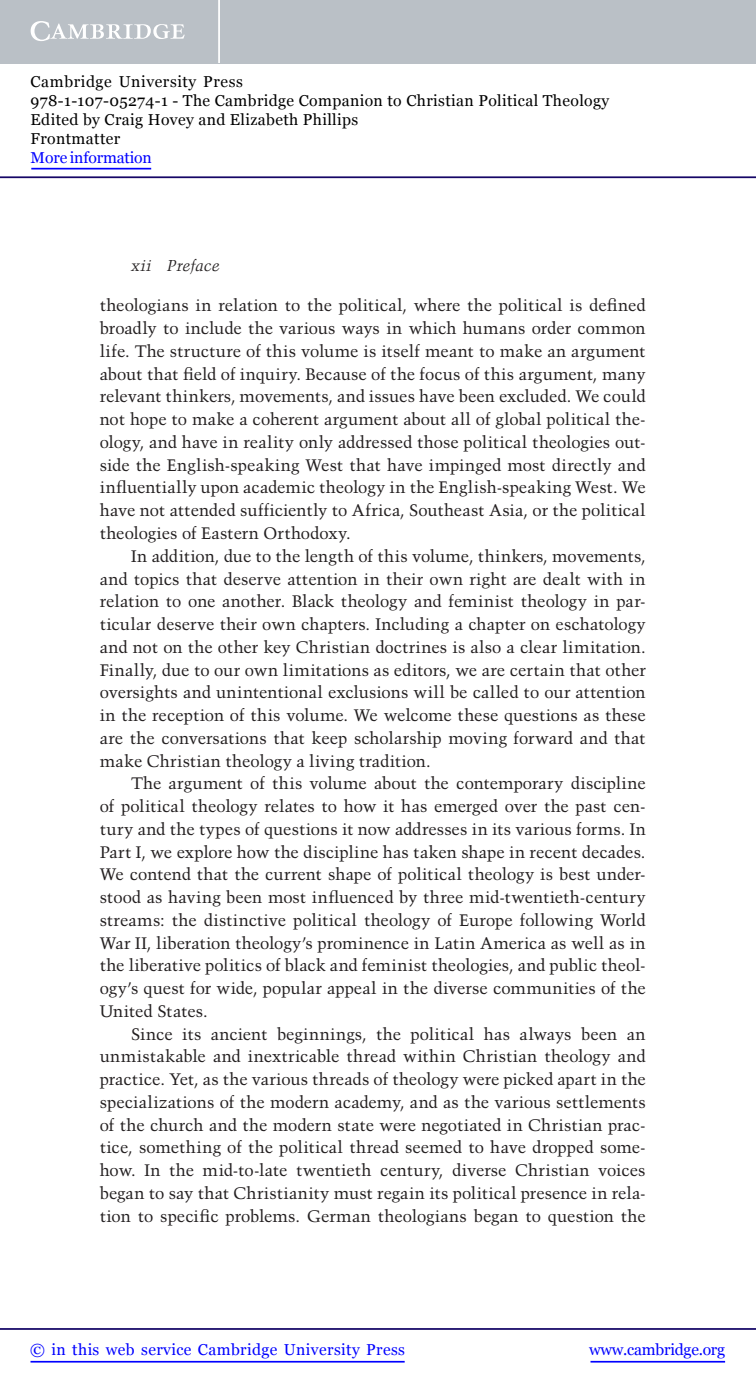
<style>
.page{position:relative;width:756px;height:1388px;background:#fff}
.page>*{position:absolute;margin:0;border:0;box-sizing:border-box;transform-origin:0 0}
.t1{font:16.62px/22.8px "Trump Mediaeval LT Std";color:#231f20;text-align:justify}
.t2{font:15.75px/18.9px "Georgia";letter-spacing:.025em;color:#000}
.t3{font:15.75px "Georgia";letter-spacing:.025em;color:#00f}
.t4{font:15.75px "Georgia";letter-spacing:-.015em;color:#00f}
.t5{font:15.75px "Georgia";letter-spacing:-.01em;color:#00f}
.t6{font:italic 15.75px "Trump Mediaeval LT Std";letter-spacing:.005em;color:#231f20}
</style>
<div class="page">
<hr style="left:591px;top:1361px;width:134px;height:1px;background:#00f">
<hr style="left:0;top:1328px;width:756px;height:2px;background:#150666">
<hr style="left:31px;top:1361px;width:374px;height:1px;background:#00f">
<div style="left:0;top:0;width:756px;height:63px;background:#bac0c6"></div>
<svg style="left:31px;top:21px;width:154px;height:20px"></svg>
<hr style="left:218px;top:0;width:2px;height:63px;background:#fff">
<hr style="left:0;top:176px;width:756px;height:2px;background:#150666">
<hr style="left:31px;top:168px;width:120px;height:1px;background:#00f">
<p class="t2" style="left:31px;top:73px;width:580px">Cambridge University Press<br>978-1-107-05274-1 - The Cambridge Companion to Christian Political Theology Edited by Craig Hovey and Elizabeth Phillips<br>Frontmatter</p>
<p class="t5" style="left:31px;top:148px;width:123px">More information</p>
<p class="t6" style="left:131px;top:259px;width:90px">xii Preface</p>
<p class="t1" style="left:100px;top:295px;width:548px">theologians in relation to the political, where the political is defined broadly to include the various ways in which humans order common life. The structure of this volume is itself meant to make an argument about that field of inquiry. Because of the focus of this argument, many relevant thinkers, movements, and issues have been excluded. We could not hope to make a coherent argument about all of global political the&shy;ology, and have in reality only addressed those political theologies out&shy;side the English-speaking West that have impinged most directly and influentially upon academic theology in the English-speaking West. We have not attended sufficiently to Africa, Southeast Asia, or the political theologies of Eastern Orthodoxy.</p>
<p class="t1" style="left:100px;top:546px;width:548px;text-indent:31px">In addition, due to the length of this volume, thinkers, movements, and topics that deserve attention in their own right are dealt with in relation to one another. Black theology and feminist theology in par&shy;ticular deserve their own chapters. Including a chapter on eschatology and not on the other key Christian doctrines is also a clear limitation.<br>Finally, due to our own limitations as editors, we are certain that other oversights and unintentional exclusions will be called to our attention in the reception of this volume. We welcome these questions as these are the conversations that keep scholarship moving forward and that make Christian theology a living tradition.</p>
<p class="t1" style="left:100px;top:773px;width:548px;text-indent:31px">The argument of this volume about the contemporary discipline of political theology relates to how it has emerged over the past cen&shy;tury and the types of questions it now addresses in its various forms. In Part I , we explore how the discipline has taken shape in recent decades.<br>We contend that the current shape of political theology is best under&shy;stood as having been most influenced by three mid-twentieth-century streams: the distinctive political theology of Europe following World War II, liberation theology’s prominence in Latin America as well as in the liberative politics of black and feminist theologies, and public theol&shy;ogy’s quest for wide, popular appeal in the diverse communities of the United States.</p>
<p class="t1" style="left:100px;top:1023px;width:548px;text-indent:31px">Since its ancient beginnings, the political has always been an unmistakable and inextricable thread within Christian theology and practice. Yet, as the various threads of theology were picked apart in the specializations of the modern academy, and as the various settlements of the church and the modern state were negotiated in Christian prac&shy;tice, something of the political thread seemed to have dropped some&shy;how. In the mid-to-late twentieth century, diverse Christian voices began to say that Christianity must regain its political presence in rela&shy;tion to specific problems. German theologians began to question the</p>
<p class="t3" style="left:30px;top:1339px;width:376px">© in this web service Cambridge University Press</p>
<p class="t4" style="left:589px;top:1339px;width:137px">www.cambridge.org</p>
</div>
